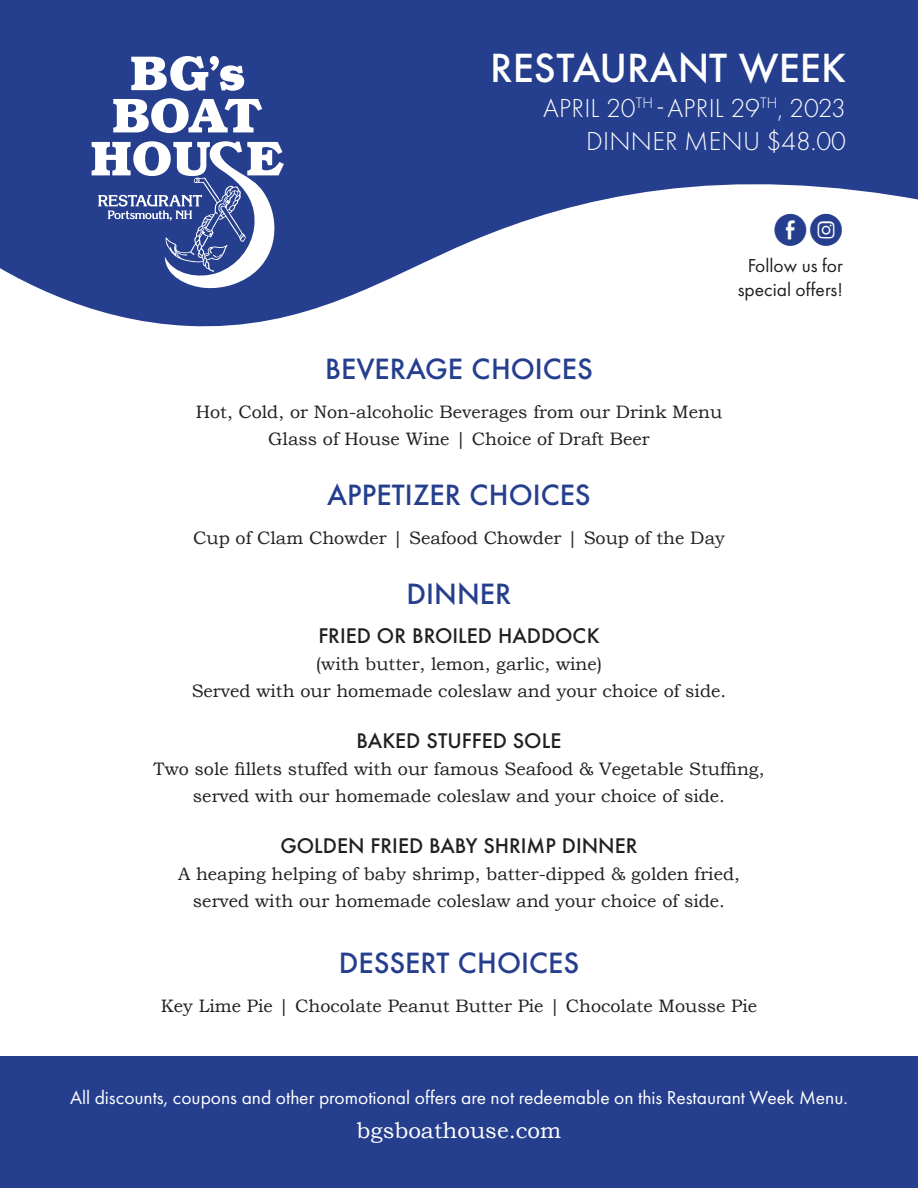
<style>
.page{position:relative;width:918px;height:1188px;background:#fff}
.page>*{position:absolute;margin:0;border:0;box-sizing:border-box;transform-origin:0 0}
.t1{font:500 37.5px "Futura";color:#fff}
.menu_item{font:31.5px "Social Media Circled";color:#253f8e}
.t2{font:500 27px "Futura";color:#253f8e}
.t3{font:300 27px "Futura PT";letter-spacing:.01em;color:#fff}
.t4{font:22.5px "Bookman Old Style";color:#fff}
.description{font:19.5px "Futura PT";color:#fff}
.t5{font:500 19.5px "Futura";color:#231f20}
.description-2{font:19.5px "Futura PT";color:#231f20}
.t6{font:18px "Bookman Old Style";color:#231f20}
</style>
<div class="page">
<svg style="left:0;top:0;width:918px;height:327px;fill:#253f8e"></svg>
<div style="left:0;top:1056px;width:918px;height:132px;background:#253f8e"></div>
<svg style="left:113px;top:98px;width:149px;height:35px"></svg>
<svg style="left:131px;top:56px;width:113px;height:35px"></svg>
<svg style="left:92px;top:141px;width:192px;height:148px"></svg>
<p class="t1" style="left:490px;top:42px;width:357px">RESTAURANT WEEK</p>
<p class="t3" style="left:543px;top:93px;width:304px">APRIL 20<sup>TH</sup> - APRIL 29<sup>TH</sup>, 2023</p>
<p class="t3" style="left:586px;top:125px;width:261px">DINNER MENU $48.00</p>
<p class="menu_item" style="left:774px;top:214px;width:70px">E Q</p>
<p class="description-2" style="left:748px;top:254px;width:97px">Follow us for</p>
<p class="description-2" style="left:738px;top:278px;width:107px">special offers!</p>
<p class="t2" style="left:325px;top:350px;width:269px">BEVERAGE CHOICES</p>
<p class="t6" style="left:196px;top:400px;width:528px">Hot, Cold, or Non-alcoholic Beverages from our Drink Menu</p>
<p class="t6" style="left:268px;top:427px;width:383px">Glass of House Wine | Choice of Draft Beer</p>
<p class="t2" style="left:327px;top:476px;width:265px">APPETIZER CHOICES</p>
<p class="t6" style="left:193px;top:526px;width:533px">Cup of Clam Chowder | Seafood Chowder | Soup of the Day</p>
<p class="t2" style="left:407px;top:575px;width:106px">DINNER</p>
<p class="t5" style="left:318px;top:622px;width:283px">FRIED OR BROILED HADDOCK</p>
<p class="t6" style="left:316px;top:652px;width:288px">(with butter, lemon, garlic, wine)</p>
<p class="t6" style="left:192px;top:679px;width:536px">Served with our homemade coleslaw and your choice of side.</p>
<p class="t5" style="left:357px;top:727px;width:206px">BAKED STUFFED SOLE</p>
<p class="t6" style="left:154px;top:757px;width:612px">Two sole fillets stuffed with our famous Seafood &amp; Vegetable Stuffing,</p>
<p class="t6" style="left:193px;top:784px;width:534px">served with our homemade coleslaw and your choice of side.</p>
<p class="t5" style="left:280px;top:832px;width:359px">GOLDEN FRIED BABY SHRIMP DINNER</p>
<p class="t6" style="left:178px;top:862px;width:563px">A heaping helping of baby shrimp, batter-dipped &amp; golden fried,</p>
<p class="t6" style="left:193px;top:889px;width:534px">served with our homemade coleslaw and your choice of side.</p>
<p class="t2" style="left:339px;top:944px;width:242px">DESSERT CHOICES</p>
<p class="t6" style="left:161px;top:994px;width:598px">Key Lime Pie | Chocolate Peanut Butter Pie | Chocolate Mousse Pie</p>
<p class="description" style="left:70px;top:1086px;width:779px">All discounts, coupons and other promotional offers are not redeemable on this Restaurant Week Menu.</p>
<p class="t4" style="left:357px;top:1116px;width:206px">bgsboathouse.com</p>
</div>
